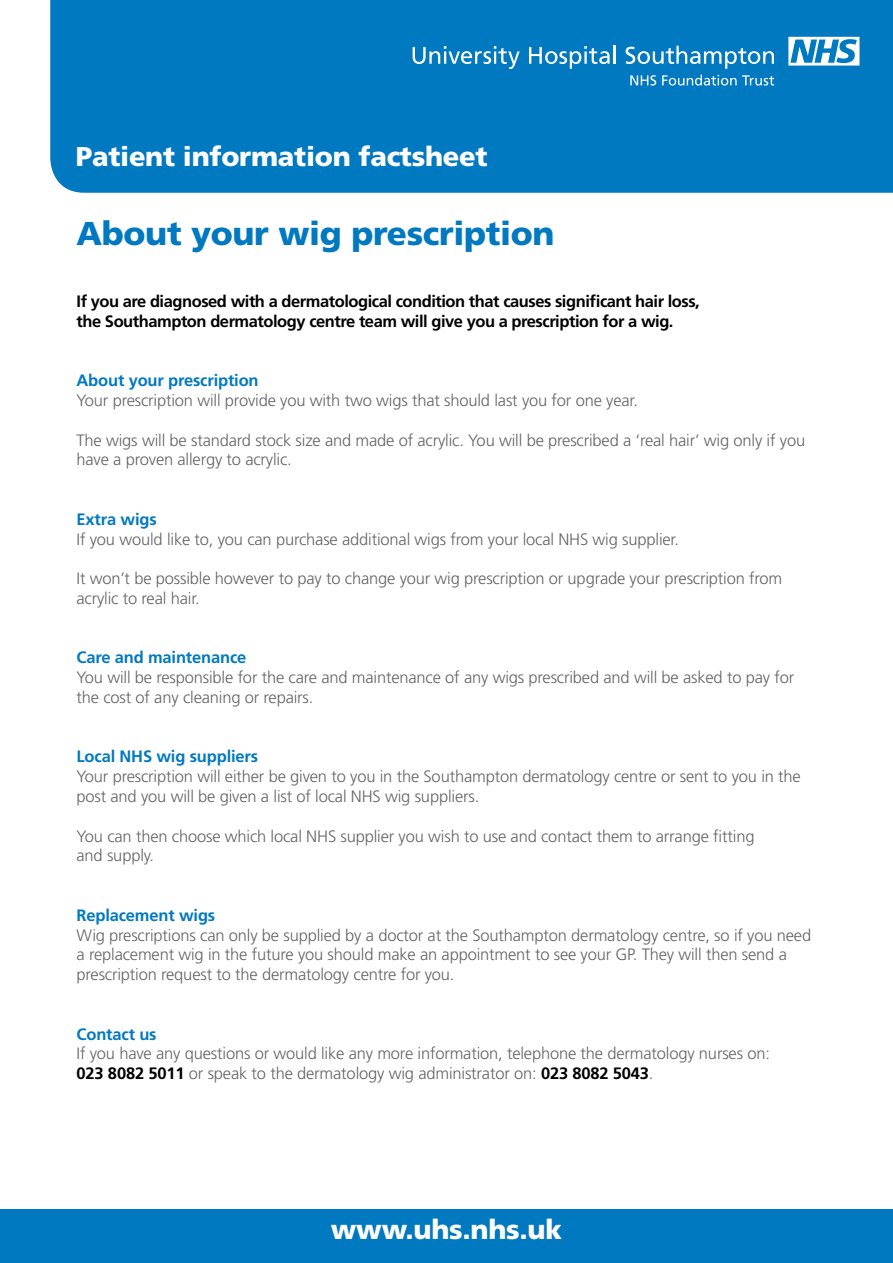
<style>
.page{position:relative;width:893px;height:1263px;background:#fff}
.page>*{position:absolute;margin:0;border:0;box-sizing:border-box;transform-origin:0 0}
.t1{font:900 33px "Frutiger";letter-spacing:-.01em;color:#0079c1}
.t2{font:900 27.15px "Frutiger";letter-spacing:-.01em;color:#fff}
.t3{font:300 16.5px/19.8px "Frutiger";letter-spacing:-.01em;color:#636466}
.t4{font:700 16.5px/19.8px "Frutiger";letter-spacing:-.03em;color:#000}
.t5{font:700 16.5px "Frutiger";letter-spacing:-.01em;color:#0079c1}
.s1{font-weight:700;color:#000}
</style>
<div class="page">
<div style="left:0;top:1209px;width:893px;height:54px;background:#0079c1"></div>
<div style="left:50px;top:0;width:843px;height:193px;background:#0079c1"></div>
<svg style="left:413px;top:46px;width:107px;height:23px;background:#3996ce"></svg>
<svg style="left:529px;top:46px;width:81px;height:23px"></svg>
<hr style="left:613px;top:46px;width:3px;height:18px;background:#fff">
<svg style="left:626px;top:46px;width:148px;height:23px;background:#3b98cf"></svg>
<svg style="left:630px;top:75px;width:26px;height:11px"></svg>
<svg style="left:662px;top:75px;width:112px;height:11px"></svg>
<svg style="left:788px;top:37px;width:71px;height:29px"></svg>
<h2 class="t2" style="left:76px;top:140px;width:413px">Patient information factsheet</h2>
<h1 class="t1" style="left:77px;top:214px;width:479px">About your wig prescription</h1>
<p class="t4" style="left:77px;top:291px;width:625px">If you are diagnosed with a dermatological condition that causes significant hair loss, the Southampton dermatology centre team will give you a prescription for a wig.</p>
<p class="t5" style="left:77px;top:371px;width:184px">About your prescription</p>
<p class="t3" style="left:77px;top:390px;width:563px">Your prescription will provide you with two wigs that should last you for one year.</p>
<p class="t3" style="left:77px;top:430px;width:730px">The wigs will be standard stock size and made of acrylic. You will be prescribed a ‘real hair’ wig only if you have a proven allergy to acrylic.</p>
<p class="t5" style="left:77px;top:509px;width:82px">Extra wigs</p>
<p class="t3" style="left:77px;top:529px;width:604px">If you would like to, you can purchase additional wigs from your local NHS wig supplier.</p>
<p class="t3" style="left:77px;top:568px;width:707px">It won’t be possible however to pay to change your wig prescription or upgrade your prescription from acrylic to real hair.</p>
<p class="t5" style="left:77px;top:648px;width:171px">Care and maintenance</p>
<p class="t3" style="left:77px;top:667px;width:719px">You will be responsible for the care and maintenance of any wigs prescribed and will be asked to pay for the cost of any cleaning or repairs.</p>
<p class="t5" style="left:77px;top:747px;width:183px">Local NHS wig suppliers</p>
<p class="t3" style="left:77px;top:766px;width:726px">Your prescription will either be given to you in the Southampton dermatology centre or sent to you in the post and you will be given a list of local NHS wig suppliers.</p>
<p class="t3" style="left:77px;top:826px;width:679px">You can then choose which local NHS supplier you wish to use and contact them to arrange fitting and supply.</p>
<p class="t5" style="left:77px;top:905px;width:140px">Replacement wigs</p>
<p class="t3" style="left:77px;top:925px;width:736px">Wig prescriptions can only be supplied by a doctor at the Southampton dermatology centre, so if you need a replacement wig in the future you should make an appointment to see your GP. They will then send a prescription request to the dermatology centre for you.</p>
<p class="t5" style="left:77px;top:1024px;width:82px">Contact us</p>
<p class="t3" style="left:77px;top:1044px;width:695px">If you have any questions or would like any more information, telephone the dermatology nurses on:<br><span class="s1">023 8082 5011</span> or speak to the dermatology wig administrator on: <span class="s1">023 8082 5043</span>.</p>
<h2 class="t2" style="left:331px;top:1213px;width:233px">www.uhs.nhs.uk</h2>
</div>
